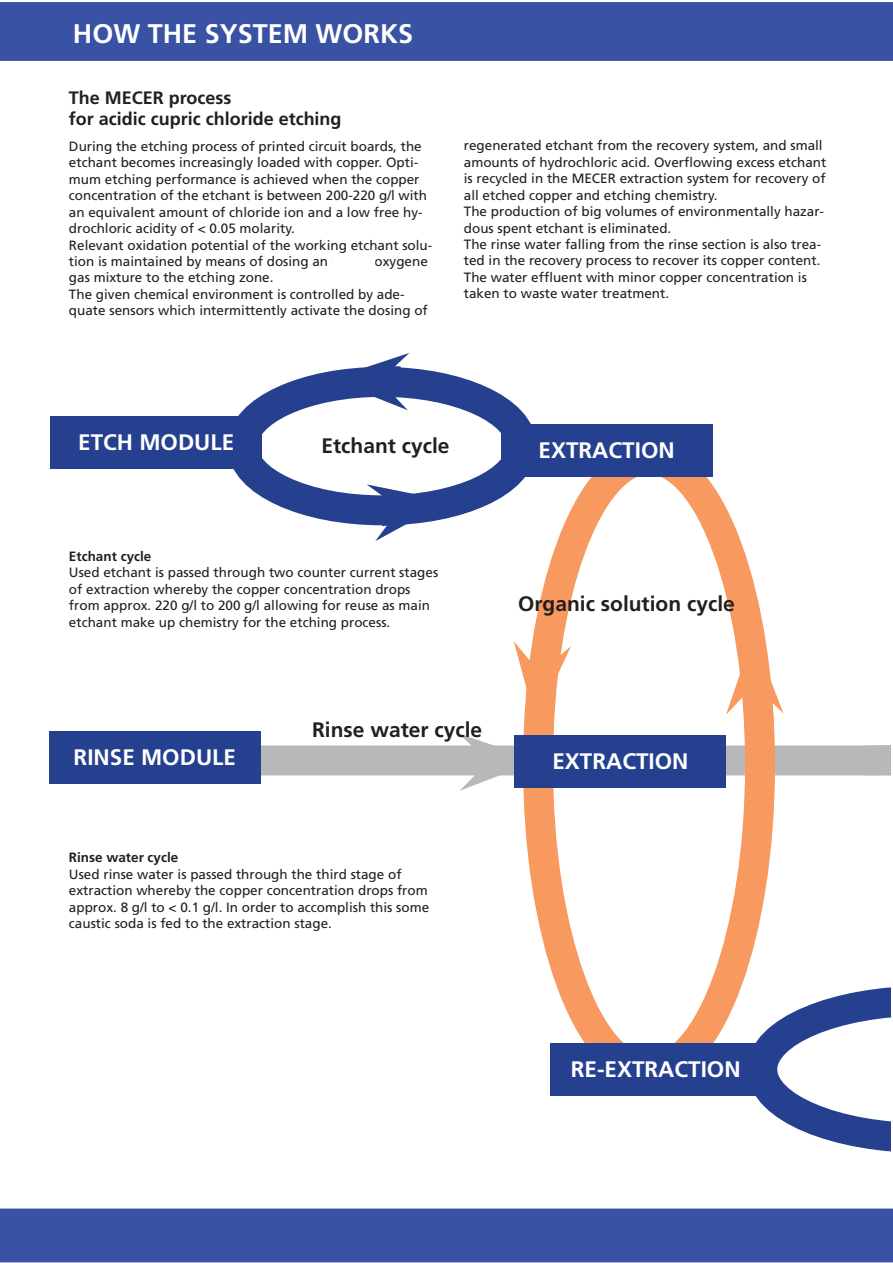
<style>
.page{position:relative;width:893px;height:1263px;background:#fff}
.page>*{position:absolute;margin:0;border:0;box-sizing:border-box;transform-origin:0 0}
.t1{font:700 27px "Frutiger";color:#fff}
.t2{font:700 22.5px "Frutiger";color:#fff}
.t3{font:700 21px "Frutiger";color:#231f20}
.t4{font:700 18px/21.6px "Frutiger";color:#231f20}
.t5{font:13.5px/16.5px "Frutiger";color:#231f20}
.t6{font:700 13.5px "Frutiger";color:#231f20}
</style>
<div class="page">
<div style="left:259px;top:746px;width:633px;height:29px;background:#b6b8ba"></div>
<div style="left:523px;top:444px;width:252px;height:641px;border:30px solid #f8995f;border-radius:50%"></div>
<svg style="left:726px;top:635px;width:57px;height:80px"></svg>
<svg style="left:513px;top:629px;width:58px;height:93px"></svg>
<svg style="left:458px;top:733px;width:80px;height:58px"></svg>
<div style="left:227px;top:367px;width:309px;height:158px;border:30px solid #25408e;border-radius:50%"></div>
<svg style="left:330px;top:353px;width:101px;height:58px"></svg>
<svg style="left:346px;top:484px;width:103px;height:57px"></svg>
<div style="left:0;top:1209px;width:892px;height:53px;background:#3952a4"></div>
<div style="left:501px;top:424px;width:211px;height:52px;background:#25408e"></div>
<div style="left:515px;top:736px;width:211px;height:52px;background:#25408e"></div>
<div style="left:550px;top:1043px;width:211px;height:53px;background:#25408e"></div>
<div style="left:51px;top:416px;width:211px;height:52px;background:#25408e"></div>
<div style="left:49px;top:731px;width:211px;height:53px;background:#25408e"></div>
<div style="left:0;top:2px;width:892px;height:59px;background:#3952a4"></div>
<svg style="left:835px;top:745px;width:56px;height:31px"></svg>
<svg style="left:755px;top:987px;width:136px;height:165px"></svg>
<hr style="left:892px;top:1123px;width:1px;height:30px;background:#25408e">
<hr style="left:891px;top:711px;width:1px;height:91px;background:#fff">
<h1 class="t1" style="left:73px;top:23px;width:341px">HOW THE SYSTEM WORKS</h1>
<h3 class="t4" style="left:69px;top:88px;width:274px">The MECER process<br>for acidic cupric chloride etching</h3>
<p class="t5" style="left:69px;top:139px;width:365px">During the etching process of printed circuit boards, the etchant becomes increasingly loaded with copper. Opti&shy;mum etching performance is achieved when the copper concentration of the etchant is between 200-220 g/l with an equivalent amount of chloride ion and a low free hy&shy;drochloric acidity of &lt; 0.05 molarity.<br>Relevant oxidation potential of the working etchant solu&shy;tion is maintained by means of dosing an ozone/oxygene gas mixture to the etching zone.<br>The given chemical environment is controlled by ade&shy;quate sensors which intermittently activate the dosing of</p>
<p class="t5" style="left:464px;top:138px;width:364px">regenerated etchant from the recovery system, and small amounts of hydrochloric acid. Overflowing excess etchant is recycled in the MECER extraction system for recovery of all etched copper and etching chemistry.<br>The production of big volumes of environmentally hazar&shy;dous spent etchant is eliminated.<br>The rinse water falling from the rinse section is also trea&shy;ted in the recovery process to recover its copper content.<br>The water effluent with minor copper concentration is taken to waste water treatment.</p>
<h2 class="t2" style="left:78px;top:433px;width:157px">ETCH MODULE</h2>
<h3 class="t3" style="left:321px;top:437px;width:130px">Etchant cycle</h3>
<p class="t6" style="left:69px;top:551px;width:84px">Etchant cycle</p>
<p class="t5" style="left:69px;top:565px;width:371px">Used etchant is passed through two counter current stages of extraction whereby the copper concentration drops from approx. 220 g/l to 200 g/l allowing for reuse as main etchant make up chemistry for the etching process.</p>
<h2 class="t2" style="left:74px;top:748px;width:164px">RINSE MODULE</h2>
<h3 class="t3" style="left:312px;top:721px;width:172px">Rinse water cycle</h3>
<p class="t6" style="left:69px;top:852px;width:111px">Rinse water cycle</p>
<p class="t5" style="left:69px;top:867px;width:361px">Used rinse water is passed through the third stage of extraction whereby the copper concentration drops from approx. 8 g/l to &lt; 0.1 g/l. In order to accomplish this some caustic soda is fed to the extraction stage.</p>
<h2 class="t2" style="left:538px;top:441px;width:138px">EXTRACTION</h2>
<h3 class="t3" style="left:518px;top:596px;width:218px">Organic solution cycle</h3>
<h2 class="t2" style="left:552px;top:753px;width:138px">EXTRACTION</h2>
<h2 class="t2" style="left:571px;top:1060px;width:171px">RE-EXTRACTION</h2>
</div>
